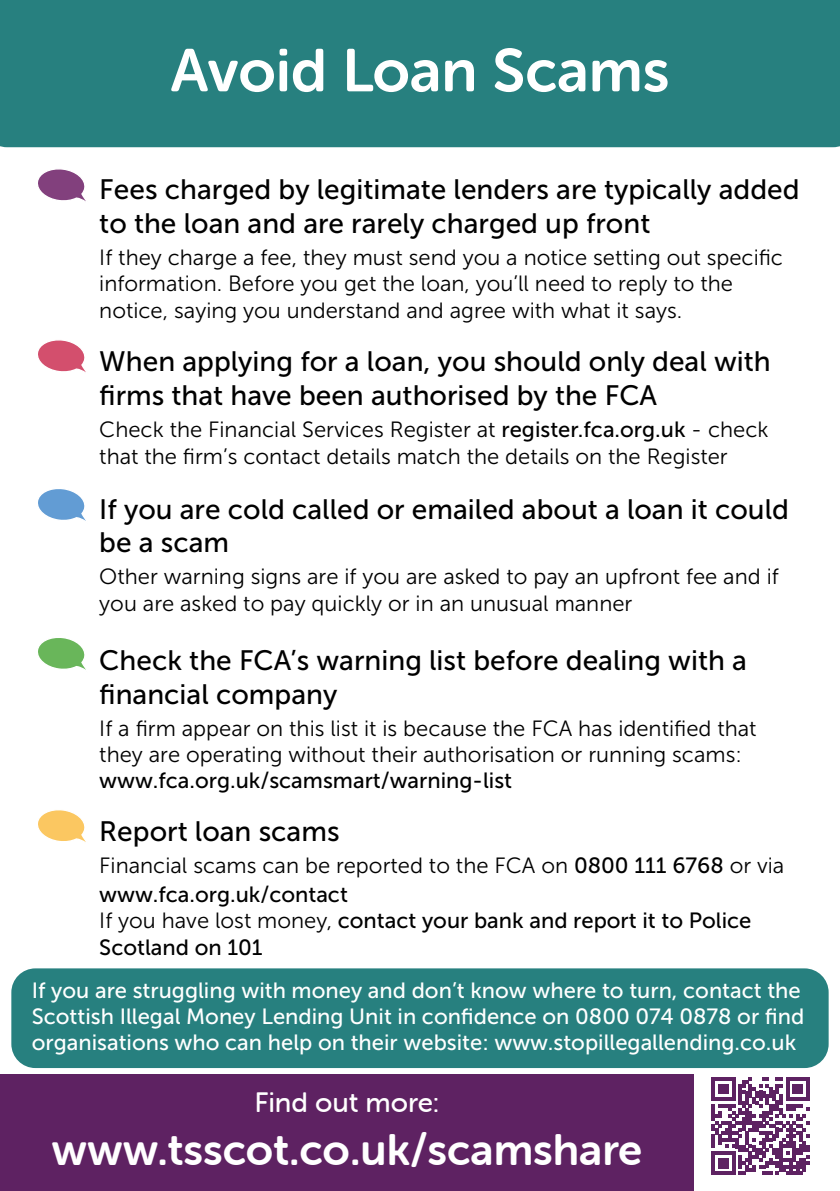
<style>
.page{position:relative;width:840px;height:1191px;background:#fff}
.page>*{position:absolute;margin:0;border:0;box-sizing:border-box;transform-origin:0 0}
.t1{font:60px "Museo Sans Rounded 700";color:#fff}
.t2{font:44px "Museo Sans Rounded 700";color:#fff}
.t3{font:28px/33.6px "Museo Sans 500";color:#000}
.t4{font:28px "Museo Sans Rounded 500";color:#fff}
.t5{font:22px/26.4px "Museo Sans 300";color:#000}
.t6{font:22px/26px "Museo Sans 500";color:#fff}
.t7{font:22px/26.4px "Museo Sans 500";color:#000}
.s1{font-family:"Museo Sans 500"}
.s2{font-family:"Museo Sans 300"}
</style>
<div class="page">
<div style="left:11px;top:968px;width:817px;height:100px;background:#27807f;border-radius:24px"></div>
<svg style="left:38px;top:169px;width:48px;height:33px"></svg>
<svg style="left:38px;top:340px;width:48px;height:33px"></svg>
<svg style="left:38px;top:489px;width:48px;height:32px"></svg>
<svg style="left:38px;top:638px;width:48px;height:32px"></svg>
<svg style="left:38px;top:810px;width:48px;height:32px"></svg>
<div style="left:0;top:0;width:839px;height:147px;background:#27807f"></div>
<div style="left:0;top:1074px;width:693px;height:117px;background:#5e2262"></div>
<svg style="left:711px;top:1077px;width:98px;height:98px"></svg>
<h1 class="t1" style="left:170px;top:37px;width:500px">Avoid Loan Scams</h1>
<p class="t3" style="left:99px;top:173px;width:701px">Fees charged by legitimate lenders are typically added to the loan and are rarely charged up front</p>
<p class="t5" style="left:99px;top:244px;width:684px">If they charge a fee, they must send you a notice setting out specific information. Before you get the loan, you’ll need to reply to the notice, saying you understand and agree with what it says.</p>
<p class="t3" style="left:99px;top:345px;width:672px">When applying for a loan, you should only deal with firms that have been authorised by the FCA</p>
<p class="t5" style="left:99px;top:416px;width:670px">Check the Financial Services Register at <span class="s1">register.fca.org.uk</span> - check that the firm’s contact details match the details on the Register</p>
<p class="t3" style="left:99px;top:492px;width:690px">If you are cold called or emailed about a loan it could be a scam</p>
<p class="t5" style="left:99px;top:564px;width:680px">Other warning signs are if you are asked to pay an upfront fee and if you are asked to pay quickly or in an unusual manner</p>
<p class="t3" style="left:99px;top:643px;width:648px">Check the FCA’s warning list before dealing with a financial company</p>
<p class="t5" style="left:99px;top:715px;width:658px">If a firm appear on this list it is because the FCA has identified that they are operating without their authorisation or running scams:</p>
<p class="t7" style="left:99px;top:767px;width:414px">www.fca.org.uk/scamsmart/warning-list</p>
<p class="t3" style="left:99px;top:814px;width:242px">Report loan scams</p>
<p class="t5" style="left:99px;top:852px;width:686px">Financial scams can be reported to the FCA on <span class="s1">0800 111 6768</span> or via</p>
<p class="t7" style="left:99px;top:881px;width:653px">www.fca.org.uk/contact<br><span class="s2">If you have lost money,</span> contact your bank and report it to Police<br>Scotland on 101</p>
<p class="t6" style="left:32px;top:977px;width:773px">If you are struggling with money and don’t know where to turn, contact the<br>Scottish Illegal Money Lending Unit in confidence on 0800 074 0878 or find organisations who can help on their website: www.stopillegallending.co.uk</p>
<p class="t4" style="left:254px;top:1087px;width:186px">Find out more:</p>
<h2 class="t2" style="left:51px;top:1125px;width:592px">www.tsscot.co.uk/scamshare</h2>
</div>
